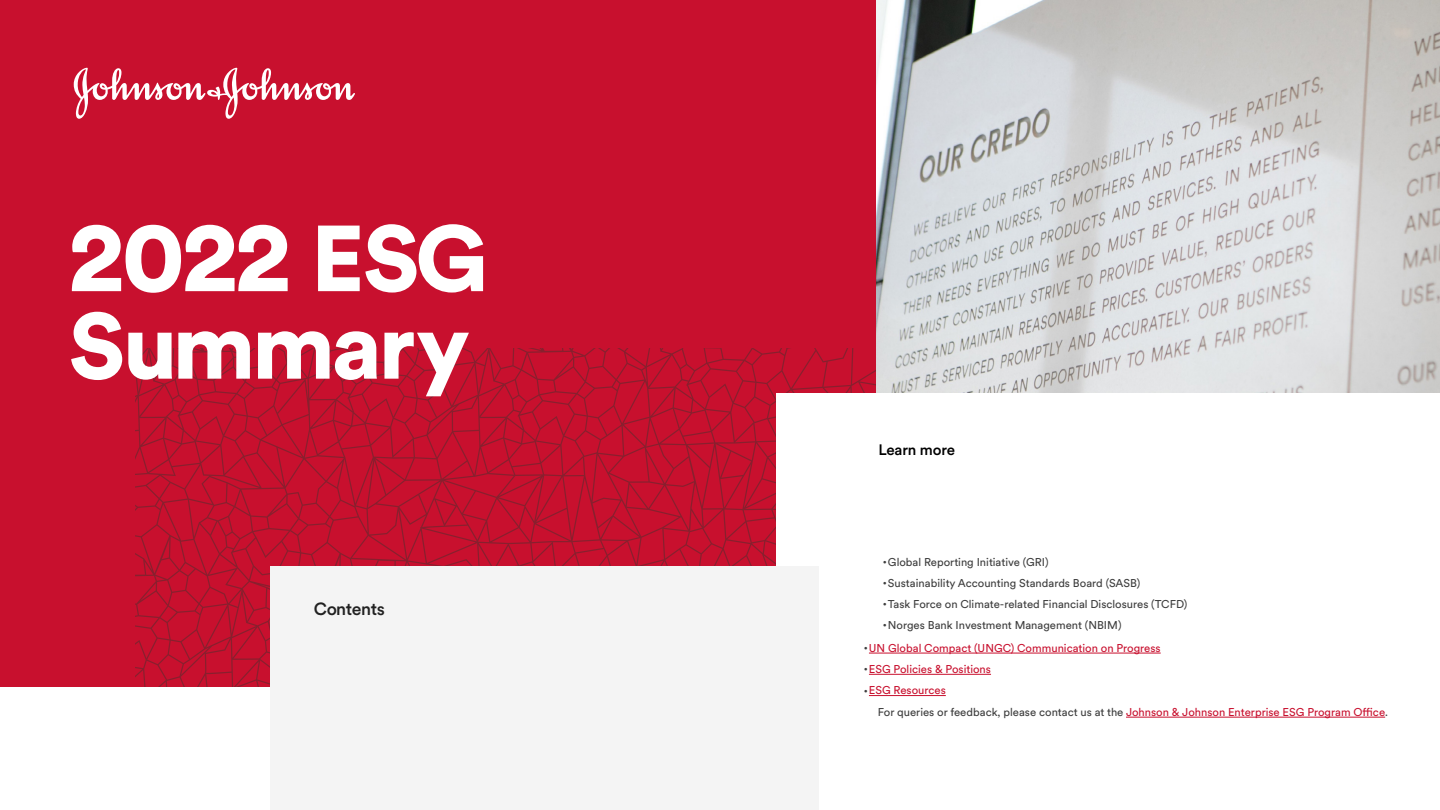
<style>
.page{position:relative;width:1440px;height:810px;background:#fff}
.page>*{position:absolute;margin:0;border:0;box-sizing:border-box;transform-origin:0 0}
.t1{font:900 100px "J&J Circular";color:#fff}
.t2{font:900 92.5px "J&J Circular";letter-spacing:-.04em;color:#fff}
.t3{font:500 17.5px "JJ Circular";letter-spacing:-.025em;color:#212121}
.t4{font:500 15px "JJ Circular";letter-spacing:-.01em;color:#000}
.t5{font:11.25px "JJ Circular";color:#3d3d3d}
.t6{font:11.25px "JJ Circular";color:#c8102e}
.s1{font-size:92.5px}
.s2{color:#c8102e}
</style>
<div class="page">
<div style="left:0;top:0;width:934px;height:686px;background:#c8102e"></div>
<svg style="left:135px;top:349px;width:741px;height:337px"></svg>
<svg style="left:74px;top:68px;width:281px;height:51px"></svg>
<img style="left:876px;top:0;width:564px;height:394px">
<div style="left:776px;top:394px;width:664px;height:416px;background:#fff"></div>
<div style="left:270px;top:566px;width:549px;height:244px;background:#f4f4f4"></div>
<hr style="left:1126px;top:717px;width:259px;height:1px;background:#c8102e">
<hr style="left:869px;top:653px;width:292px;height:1px;background:#c8102e">
<hr style="left:869px;top:674px;width:122px;height:1px;background:#c8102e">
<hr style="left:869px;top:695px;width:77px;height:1px;background:#c8102e">
<h1 class="t1" style="left:69px;top:186px;width:421px">2022 <span class="s1">ESG</span></h1>
<h2 class="t2" style="left:69px;top:282px;width:403px">Summary</h2>
<h3 class="t3" style="left:314px;top:597px;width:73px">Contents</h3>
<h3 class="t4" style="left:878px;top:440px;width:78px">Learn more</h3>
<p class="t5" style="left:883px;top:554px;width:167px"><sup>•</sup> Global Reporting Initiative (GRI)</p>
<p class="t5" style="left:883px;top:575px;width:259px"><sup>•</sup> Sustainability Accounting Standards Board (SASB)</p>
<p class="t5" style="left:883px;top:597px;width:306px"><sup>•</sup> Task Force on Climate-related Financial Disclosures (TCFD)</p>
<p class="t5" style="left:883px;top:618px;width:240px"><sup>•</sup> Norges Bank Investment Management (NBIM)</p>
<p class="t6" style="left:864px;top:640px;width:298px"><sup>•</sup> UN Global Compact (UNGC) Communication on Progress</p>
<p class="t6" style="left:864px;top:662px;width:129px"><sup>•</sup> ESG Policies &amp; Positions</p>
<p class="t6" style="left:864px;top:683px;width:83px"><sup>•</sup> ESG Resources</p>
<p class="t5" style="left:878px;top:705px;width:512px">For queries or feedback, please contact us at the <span class="s2">Johnson &amp; Johnson Enterprise ESG Program Office</span>.</p>
</div>
